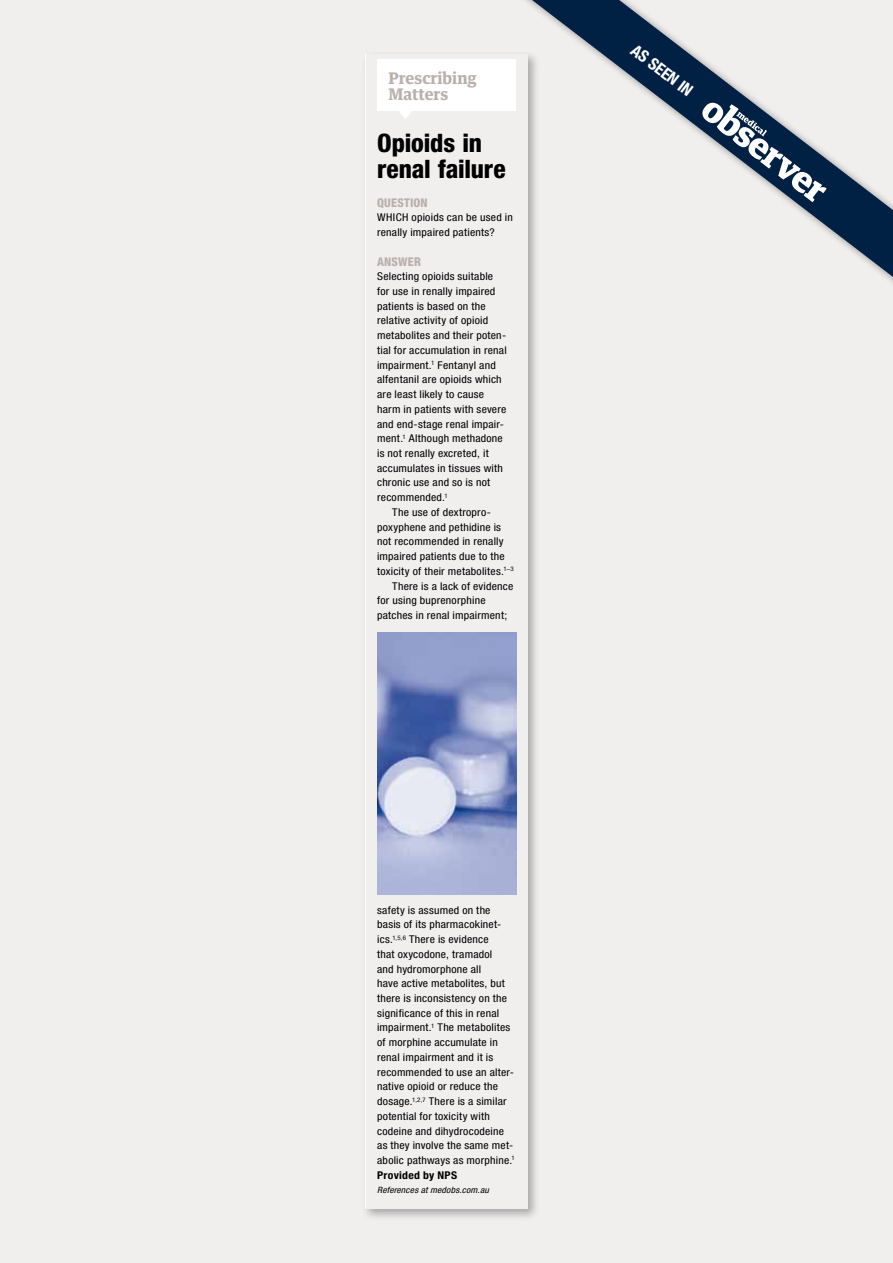
<style>
.page{position:relative;width:893px;height:1263px;background:#f1eeee}
.page>*{position:absolute;margin:0;border:0;box-sizing:border-box;transform-origin:0 0}
.t1{font:800 condensed 25.5px/26.8px "Helvetica Neue LT Pro";letter-spacing:-.005em;color:#000}
.t2{font:700 condensed 16.5px "Helvetica Neue LT Pro";color:#fff}
.t3{font:700 16.05px/16px "Guardian Text Egyp";color:#b9b0ae}
.t4{font:800 condensed 12px "Helvetica Neue LT Pro";letter-spacing:.015em;color:#b9b0ae}
.t5{font:condensed 10.65px/14.7px "Helvetica Neue LT Pro";letter-spacing:.02em;color:#000;scale:1.1 1}
.t6{font:italic condensed 8.7px "Helvetica Neue LT Pro";letter-spacing:.02em;color:#000;scale:1.1 1}
.s1{font-weight:700}
</style>
<div class="page">
<div style="left:362px;top:50px;width:178px;height:1171px;background:#000;opacity:.3"></div>
<div style="left:366px;top:54px;width:161px;height:1154px;background:#f1eeee"></div>
<div style="left:377px;top:60px;width:139px;height:51px;background:#fff"></div>
<svg style="left:399px;top:111px;width:12px;height:8px"></svg>
<img style="left:377px;top:633px;width:139px;height:261px">
<div style="left:495px;top:0;width:398px;height:421px;background:#f1eeee"></div>
<svg style="left:532px;top:0;width:361px;height:277px"></svg>
<svg style="left:701px;top:102px;width:126px;height:100px"></svg>
<h3 class="t3" style="left:388px;top:68px;width:90px">Prescribing<br>Matters</h3>
<h1 class="t1" style="left:377px;top:129px;width:130px">Opioids in renal failure</h1>
<p class="t4" style="left:377px;top:195px;width:52px">QUESTION</p>
<p class="t5" style="left:377px;top:210px;width:125px">WHICH opioids can be used in renally impaired patients?</p>
<p class="t4" style="left:377px;top:254px;width:45px">ANSWER</p>
<p class="t5" style="left:377px;top:269px;width:119px">Selecting opioids suitable for use in renally impaired patients is based on the relative activity of opioid metabolites and their poten&shy;tial for accumulation in renal impairment.<sup>1</sup> Fentanyl and alfentanil are opioids which are least likely to cause harm in patients with severe and end-stage renal impair&shy;ment.<sup>1</sup> Although methadone is not renally excreted, it accumulates in tissues with chronic use and so is not recommended.<sup>1</sup></p>
<p class="t5" style="left:392px;top:505px;width:91px">The use of dextropro-</p>
<p class="t5" style="left:377px;top:519px;width:114px">poxyphene and pethidine is</p>
<p class="t5" style="left:377px;top:534px;width:116px">not recommended in renally</p>
<p class="t5" style="left:377px;top:549px;width:117px">impaired patients due to the</p>
<p class="t5" style="left:377px;top:564px;width:126px">toxicity of their metabolites.<sup>1–3</sup></p>
<p class="t5" style="left:392px;top:578px;width:112px">There is a lack of evidence</p>
<p class="t5" style="left:377px;top:593px;width:100px">for using buprenorphine</p>
<p class="t5" style="left:377px;top:608px;width:120px">patches in renal impairment;</p>
<p class="t5" style="left:377px;top:902px;width:127px">safety is assumed on the basis of its pharmacokinet&shy;ics.<sup>1,5,6</sup> There is evidence<br>that oxycodone, tramadol<br>and hydromorphone all<br>have active metabolites, but there is inconsistency on the significance of this in renal impairment.<sup>1</sup> The metabolites of morphine accumulate in renal impairment and it is recommended to use an alter&shy;native opioid or reduce the dosage.<sup>1,2,7</sup> There is a similar potential for toxicity with codeine and dihydrocodeine as they involve the same met&shy;abolic pathways as morphine.<sup>1<br></sup><span class="s1">Provided by NPS</span></p>
<p class="t6" style="left:377px;top:1185px;width:103px">References at medobs.com.au</p>
<h2 class="t2" style="left:639px;top:40px;width:74px;rotate:38deg">AS SEEN IN</h2>
</div>
